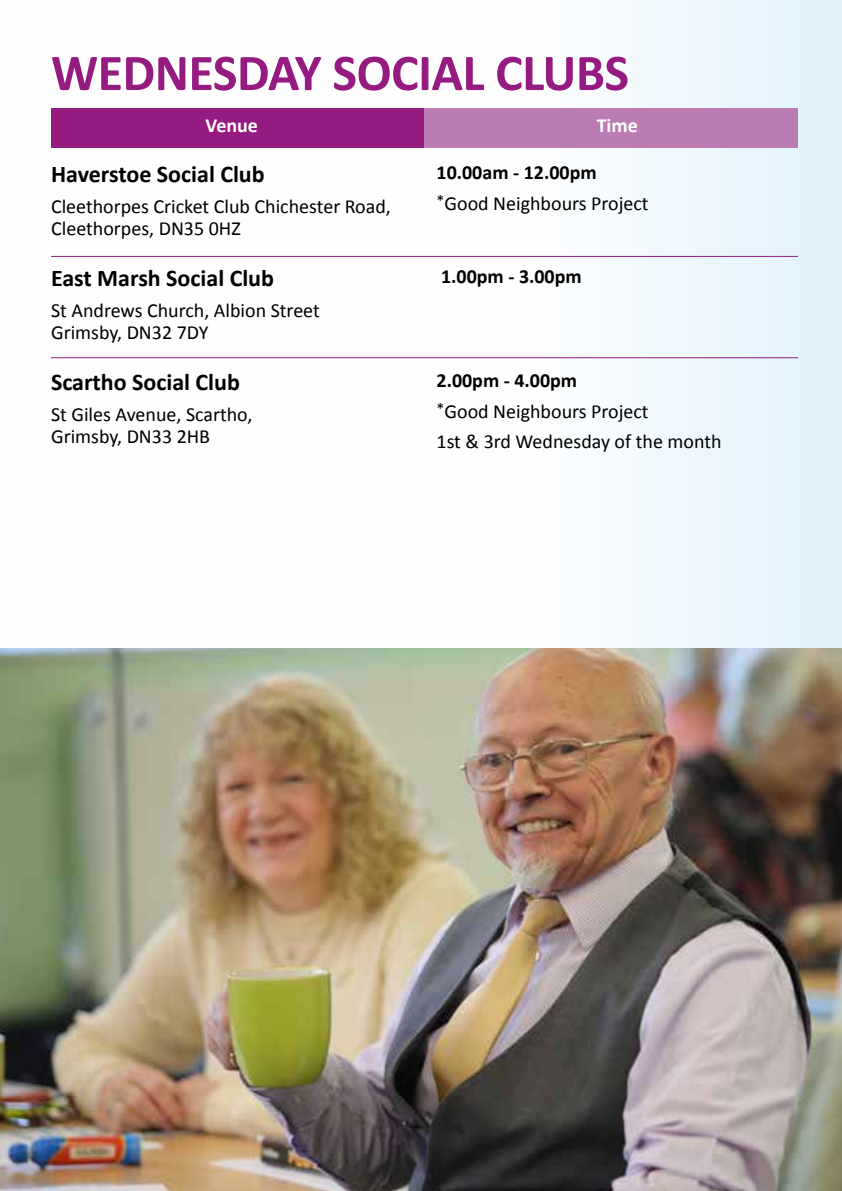
<style>
.page{position:relative;width:842px;height:1191px;background:#fff}
.page>*{position:absolute;margin:0;border:0;box-sizing:border-box;transform-origin:0 0}
.t1{font:700 52px "Calibri";letter-spacing:-.01em;color:#951b81}
.t2{font:700 24px "Calibri";color:#000}
.t3{font:20px/22px "Calibri";color:#000}
.t4{font:700 20px "Calibri";color:#000}
.t5{font:700 20px "Calibri";color:#fff}
.s1{font-weight:700}
</style>
<div class="page">
<div style="left:0;top:0;width:842px;height:1191px;background:linear-gradient(to right,#fffffe,#ebf6fd)"></div>
<hr style="left:51px;top:256px;width:747px;height:1px;background:#951b81">
<hr style="left:51px;top:357px;width:747px;height:1px;background:#951b81">
<div style="left:51px;top:108px;width:373px;height:39px;background:#951b81"></div>
<div style="left:424px;top:108px;width:374px;height:39px;background:#bb7cb3"></div>
<img style="left:0;top:649px;width:842px;height:542px">
<h1 class="t1" style="left:51px;top:36px;width:579px">WEDNESDAY SOCIAL CLUBS</h1>
<p class="t5" style="left:206px;top:111px;width:54px">Venue</p>
<p class="t5" style="left:597px;top:111px;width:43px">Time</p>
<p class="t2" style="left:51px;top:157px;width:215px">Haverstoe Social Club</p>
<p class="t3" style="left:51px;top:195px;width:341px">Cleethorpes Cricket Club Chichester Road,<br>Cleethorpes, DN35 0HZ</p>
<p class="t2" style="left:51px;top:261px;width:224px">East Marsh Social Club</p>
<p class="t3" style="left:51px;top:299px;width:270px">St Andrews Church, Albion Street<br>Grimsby, DN32 7DY</p>
<p class="t2" style="left:51px;top:365px;width:190px">Scartho Social Club</p>
<p class="t3" style="left:51px;top:402px;width:203px">St Giles Avenue, Scartho,<br>Grimsby, DN33 2HB</p>
<p class="t3" style="left:436px;top:157px;width:214px;line-height:30.4px"><span class="s1">10.00am - 12.00pm </span><sup>*</sup>Good Neighbours Project</p>
<p class="t4" style="left:441px;top:263px;width:142px">1.00pm - 3.00pm</p>
<p class="t3" style="left:436px;top:365px;width:286px;line-height:30.4px"><span class="s1">2.00pm - 4.00pm<br></span><sup>*</sup>Good Neighbours Project<br>1st &amp; 3rd Wednesday of the month</p>
</div>
